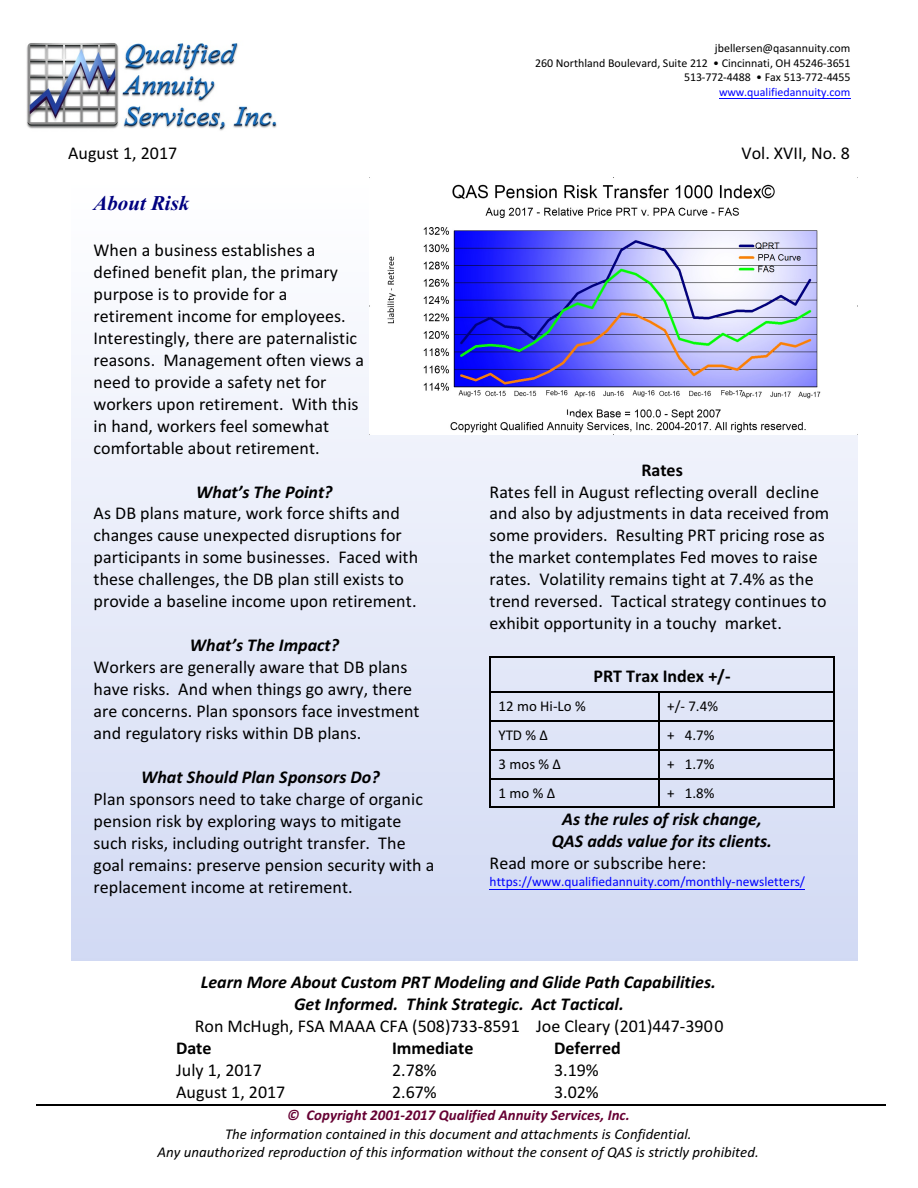
<style>
.page{position:relative;width:918px;height:1188px;background:#fff}
.page>*{position:absolute;margin:0;border:0;box-sizing:border-box;transform-origin:0 0}
.t1{font:italic 700 21px "Times New Roman";color:#000080}
.t2{font:18px/21.9px "Calibri";color:#000}
.t3{font:italic 700 18px/21.9px "Calibri";color:#000;text-align:center}
.t4{font:700 18px "Calibri";color:#000}
.t5{font:italic 15px/18.1px "Calibri";color:#000;text-align:center}
.t6{font:15px "Calibri";color:#000}
.t7{font:italic 700 15px "Calibri";color:#603}
.t8{font:13.5px "Calibri";color:#00f}
.t9{font:12px/14.7px "Calibri";color:#000;text-align:right}
.t10{font:12px "Calibri";color:#00f}
</style>
<div class="page">
<img style="left:26px;top:43px;width:251px;height:88px">
<hr style="left:719px;top:98px;width:131px;height:1px;background:#00f">
<img style="left:71px;top:177px;width:786px;height:783px">
<hr style="left:490px;top:656px;width:1px;height:35px;background:#000">
<hr style="left:833px;top:656px;width:2px;height:35px;background:#000">
<hr style="left:490px;top:656px;width:345px;height:1px;background:#000">
<hr style="left:490px;top:691px;width:168px;height:2px;background:#000">
<hr style="left:658px;top:691px;width:2px;height:29px;background:#000">
<hr style="left:833px;top:691px;width:2px;height:29px;background:#000">
<hr style="left:658px;top:691px;width:177px;height:2px;background:#000">
<hr style="left:490px;top:721px;width:168px;height:1px;background:#000">
<hr style="left:658px;top:721px;width:2px;height:28px;background:#000">
<hr style="left:833px;top:721px;width:2px;height:28px;background:#000">
<hr style="left:658px;top:721px;width:177px;height:1px;background:#000">
<hr style="left:490px;top:750px;width:168px;height:1px;background:#000">
<hr style="left:658px;top:750px;width:2px;height:28px;background:#000">
<hr style="left:833px;top:750px;width:2px;height:28px;background:#000">
<hr style="left:658px;top:750px;width:177px;height:1px;background:#000">
<svg style="left:490px;top:693px;width:1px;height:113px"></svg>
<hr style="left:490px;top:779px;width:168px;height:1px;background:#000">
<hr style="left:490px;top:806px;width:168px;height:1px;background:#000">
<hr style="left:658px;top:779px;width:2px;height:28px;background:#000">
<hr style="left:833px;top:779px;width:2px;height:28px;background:#000">
<hr style="left:658px;top:779px;width:177px;height:1px;background:#000">
<hr style="left:658px;top:806px;width:177px;height:1px;background:#000">
<img style="left:370px;top:177px;width:488px;height:258px">
<hr style="left:490px;top:889px;width:315px;height:1px;background:#00f">
<hr style="left:36px;top:1105px;width:849px;height:1px;background:#000">
<p class="t9" style="left:535px;top:41px;width:317px">jbellersen@qasannuity.com<br>260 Northland Boulevard, Suite 212 • Cincinnati, OH 45246-3651<br>513-772-4488 • Fax 513-772-4455</p>
<p class="t10" style="left:719px;top:87px;width:133px">www.qualifiedannuity.com</p>
<p class="t2" style="left:68px;top:143px;width:111px">August 1, 2017</p>
<p class="t2" style="left:742px;top:143px;width:110px">Vol. XVII, No. 8</p>
<p class="t1" style="left:94px;top:196px;width:97px">About Risk</p>
<p class="t2" style="left:94px;top:241px;width:272px">When a business establishes a defined benefit plan, the primary purpose is to provide for a retirement income for employees.<br>Interestingly, there are paternalistic reasons. Management often views a need to provide a safety net for workers upon retirement. With this in hand, workers feel somewhat comfortable about retirement.</p>
<p class="t3" style="left:196px;top:482px;width:138px">What’s The Point?</p>
<p class="t2" style="left:94px;top:504px;width:326px">As DB plans mature, work force shifts and changes cause unexpected disruptions for participants in some businesses. Faced with these challenges, the DB plan still exists to provide a baseline income upon retirement.</p>
<p class="t3" style="left:190px;top:636px;width:151px">What’s The Impact?</p>
<p class="t2" style="left:94px;top:658px;width:328px">Workers are generally aware that DB plans have risks. And when things go awry, there are concerns. Plan sponsors face investment and regulatory risks within DB plans.</p>
<p class="t3" style="left:141px;top:768px;width:240px">What Should Plan Sponsors Do?</p>
<p class="t2" style="left:94px;top:790px;width:342px">Plan sponsors need to take charge of organic pension risk by exploring ways to mitigate such risks, including outright transfer. The goal remains: preserve pension security with a replacement income at retirement.</p>
<p class="t4" style="left:642px;top:462px;width:43px">Rates</p>
<p class="t2" style="left:490px;top:482px;width:341px">Rates fell in August reflecting overall decline and also by adjustments in data received from some providers. Resulting PRT pricing rose as the market contemplates Fed moves to raise rates. Volatility remains tight at 7.4% as the trend reversed. Tactical strategy continues to exhibit opportunity in a touchy market.</p>
<p class="t4" style="left:593px;top:669px;width:139px">PRT Trax Index +/-</p>
<p class="t6" style="left:499px;top:700px;width:89px">12 mo Hi-Lo %</p>
<p class="t6" style="left:667px;top:700px;width:52px">+/- 7.4%</p>
<p class="t6" style="left:499px;top:729px;width:51px">YTD % Ä</p>
<p class="t6" style="left:667px;top:729px;width:49px">+ 4.7%</p>
<p class="t6" style="left:499px;top:758px;width:64px">3 mos % Ä</p>
<p class="t6" style="left:667px;top:758px;width:49px">+ 1.7%</p>
<p class="t6" style="left:499px;top:787px;width:58px">1 mo % Ä</p>
<p class="t6" style="left:667px;top:787px;width:49px">+ 1.8%</p>
<p class="t3" style="left:552px;top:809px;width:222px">As the rules of risk change,<br>QAS adds value for its clients.</p>
<p class="t2" style="left:490px;top:853px;width:218px">Read more or subscribe here:</p>
<p class="t8" style="left:490px;top:876px;width:317px">https://www.qualifiedannuity.com/monthly-newsletters/</p>
<p class="t3" style="left:201px;top:973px;width:517px">Learn More About Custom PRT Modeling and Glide Path Capabilities.<br>Get Informed. Think Strategic. Act Tactical.</p>
<p class="t2" style="left:195px;top:1017px;width:530px">Ron McHugh, FSA MAAA CFA (508)733-8591 Joe Cleary (201)447-3900</p>
<p class="t4" style="left:176px;top:1041px;width:37px">Date</p>
<p class="t4" style="left:392px;top:1041px;width:83px">Immediate</p>
<p class="t4" style="left:554px;top:1041px;width:68px">Deferred</p>
<p class="t2" style="left:176px;top:1061px;width:87px">July 1, 2017</p>
<p class="t2" style="left:392px;top:1061px;width:46px">2.78%</p>
<p class="t2" style="left:554px;top:1061px;width:46px">3.19%</p>
<p class="t2" style="left:176px;top:1083px;width:111px">August 1, 2017</p>
<p class="t2" style="left:392px;top:1083px;width:46px">2.67%</p>
<p class="t2" style="left:554px;top:1083px;width:46px">3.02%</p>
<p class="t7" style="left:287px;top:1109px;width:344px">© Copyright 2001-2017 Qualified Annuity Services, Inc.</p>
<p class="t5" style="left:158px;top:1126px;width:603px">The information contained in this document and attachments is Confidential.<br>Any unauthorized reproduction of this information without the consent of QAS is strictly prohibited.</p>
</div>
